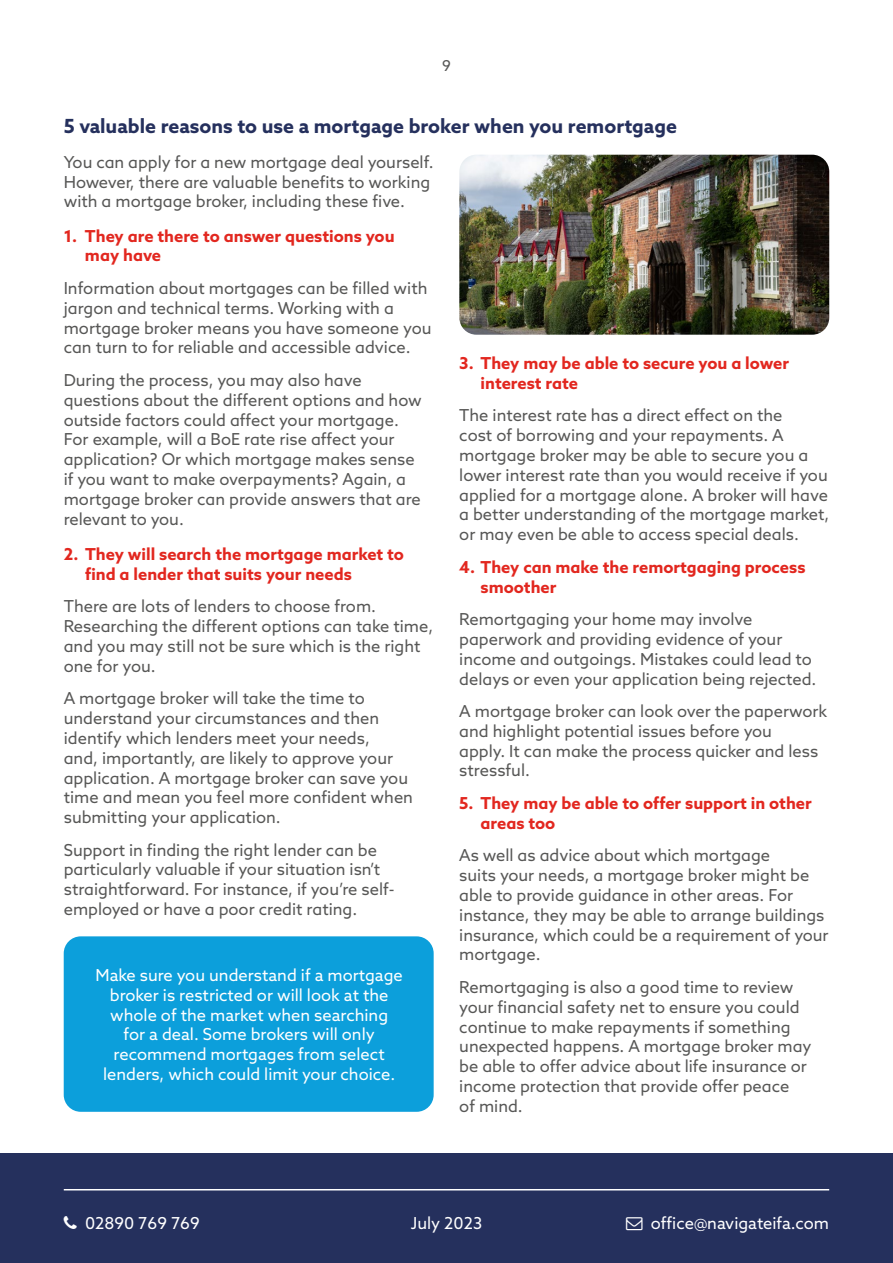
<style>
.page{position:relative;width:893px;height:1263px;background:#fff}
.page>*{position:absolute;margin:0;border:0;box-sizing:border-box;transform-origin:0 0}
.t1{font:700 19.5px "Azo Sans";color:#25305d}
.t2{font:16.5px/19.8px "Azo Sans";color:#575756}
.t3{font:700 16.5px/19.8px "Azo Sans";color:#e2271f}
.t4{font:16.5px/19.8px "Azo Sans";color:#fff;text-align:center}
.t5{font:15px "Azo Sans";color:#575756}
</style>
<div class="page">
<div style="left:0;top:1153px;width:893px;height:110px;background:#25305d"></div>
<hr style="left:64px;top:1189px;width:765px;height:1px;background:#fff">
<div style="left:64px;top:936px;width:370px;height:176px;background:#0c9fdb;border-radius:17px"></div>
<img style="left:459px;top:155px;width:370px;height:180px">
<p class="t5" style="left:442px;top:56px;width:10px">9</p>
<p class="t1" style="left:64px;top:114px;width:615px">5 valuable reasons to use a mortgage broker when you remortgage</p>
<p class="t2" style="left:64px;top:152px;width:371px">You can apply for a new mortgage deal yourself.<br>However, there are valuable benefits to working with a mortgage broker, including these five.</p>
<p class="t3" style="left:85px;top:226px;width:311px;text-indent:-21px">1. They are there to answer questions you may have</p>
<p class="t2" style="left:64px;top:278px;width:369px">Information about mortgages can be filled with jargon and technical terms. Working with a mortgage broker means you have someone you can turn to for reliable and accessible advice.</p>
<p class="t2" style="left:64px;top:370px;width:359px">During the process, you may also have questions about the different options and how outside factors could affect your mortgage.<br>For example, will a BoE rate rise affect your application? Or which mortgage makes sense if you want to make overpayments? Again, a mortgage broker can provide answers that are relevant to you.</p>
<p class="t3" style="left:85px;top:544px;width:320px;text-indent:-21px">2. They will search the mortgage market to find a lender that suits your needs</p>
<p class="t2" style="left:64px;top:596px;width:371px">There are lots of lenders to choose from.<br>Researching the different options can take time, and you may still not be sure which is the right one for you.</p>
<p class="t2" style="left:64px;top:688px;width:351px">A mortgage broker will take the time to understand your circumstances and then identify which lenders meet your needs,<br>and, importantly, are likely to approve your application. A mortgage broker can save you time and mean you feel more confident when submitting your application.</p>
<p class="t2" style="left:64px;top:840px;width:332px">Support in finding the right lender can be particularly valuable if your situation isn’t straightforward. For instance, if you’re self&shy;employed or have a poor credit rating.</p>
<p class="t3" style="left:481px;top:353px;width:310px;text-indent:-21px">3. They may be able to secure you a lower interest rate</p>
<p class="t2" style="left:459px;top:405px;width:371px">The interest rate has a direct effect on the<br>cost of borrowing and your repayments. A mortgage broker may be able to secure you a lower interest rate than you would receive if you applied for a mortgage alone. A broker will have a better understanding of the mortgage market, or may even be able to access special deals.</p>
<p class="t3" style="left:481px;top:557px;width:326px;text-indent:-21px">4. They can make the remortgaging process smoother</p>
<p class="t2" style="left:459px;top:609px;width:359px">Remortgaging your home may involve paperwork and providing evidence of your income and outgoings. Mistakes could lead to delays or even your application being rejected.</p>
<p class="t2" style="left:459px;top:701px;width:370px">A mortgage broker can look over the paperwork and highlight potential issues before you<br>apply. It can make the process quicker and less stressful.</p>
<p class="t3" style="left:481px;top:793px;width:333px;text-indent:-21px">5. They may be able to offer support in other areas too</p>
<p class="t2" style="left:459px;top:845px;width:371px">As well as advice about which mortgage<br>suits your needs, a mortgage broker might be able to provide guidance in other areas. For instance, they may be able to arrange buildings insurance, which could be a requirement of your mortgage.</p>
<p class="t2" style="left:459px;top:977px;width:354px">Remortgaging is also a good time to review your financial safety net to ensure you could continue to make repayments if something unexpected happens. A mortgage broker may be able to offer advice about life insurance or income protection that provide offer peace<br>of mind.</p>
<p class="t4" style="left:96px;top:965px;width:309px">Make sure you understand if a mortgage broker is restricted or will look at the whole of the market when searching<br>for a deal. Some brokers will only recommend mortgages from select lenders, which could limit your choice.</p>
<p class="t4" style="left:85px;top:1213px;width:116px">02890 769 769</p>
<p class="t4" style="left:411px;top:1213px;width:73px">July 2023</p>
<p class="t4" style="left:651px;top:1213px;width:180px">office@navigateifa.com</p>
</div>
